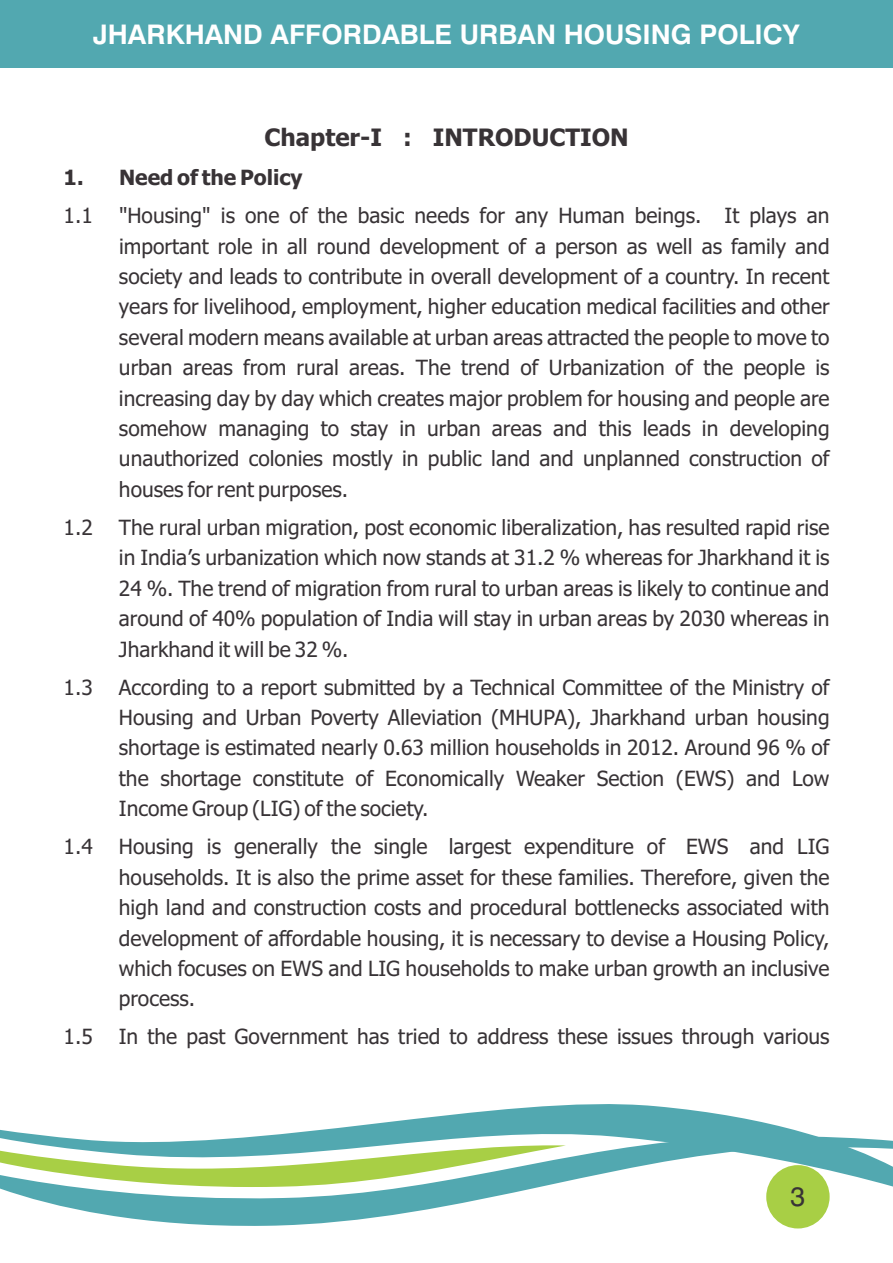
<style>
.page{position:relative;width:893px;height:1263px;background:#fff}
.page>*{position:absolute;margin:0;border:0;box-sizing:border-box;transform-origin:0 0}
.t1{font:700 27px "Swiss 721 BT";color:#fff}
.t2{font:27px "Swiss 721 BT";color:#383336}
.t3{font:700 24px "Tahoma";color:#383336}
.t4{font:21px/30.5px "Tahoma";color:#383336;text-align:justify}
.t5{font:700 21px "Tahoma";color:#383336}
</style>
<div class="page">
<svg style="left:0;top:1186px;width:893px;height:41px"></svg>
<svg style="left:0;top:1104px;width:893px;height:82px"></svg>
<div style="left:0;top:0;width:893px;height:68px;background:#52a8b0"></div>
<div style="left:766px;top:1165px;width:64px;height:63px;background:#a8cf45;border-radius:50%"></div>
<p class="t1" style="left:93px;top:23px;width:708px">JHARKHAND AFFORDABLE URBAN HOUSING POLICY</p>
<p class="t3" style="left:264px;top:128px;width:366px">Chapter-I : INTRODUCTION</p>
<p class="t5" style="left:64px;top:169px;width:240px">1. Need of the Policy</p>
<p class="t4" style="left:119px;top:202px;width:712px;text-indent:-55px">1.1 "Housing" is one of the basic needs for any Human beings. It plays an important role in all round development of a person as well as family and society and leads to contribute in overall development of a country. In recent years for livelihood, employment, higher education medical facilities and other several modern means available at urban areas attracted the people to move to urban areas from rural areas. The trend of Urbanization of the people is increasing day by day which creates major problem for housing and people are somehow managing to stay in urban areas and this leads in developing unauthorized colonies mostly in public land and unplanned construction of houses for rent purposes.</p>
<p class="t4" style="left:119px;top:514px;width:712px;text-indent:-55px">1.2 The rural urban migration, post economic liberalization, has resulted rapid rise in India’s urbanization which now stands at 31.2 % whereas for Jharkhand it is 24 %. The trend of migration from rural to urban areas is likely to continue and around of 40% population of India will stay in urban areas by 2030 whereas in Jharkhand it will be 32 %.</p>
<p class="t4" style="left:119px;top:673px;width:712px;text-indent:-55px">1.3 According to a report submitted by a Technical Committee of the Ministry of Housing and Urban Poverty Alleviation (MHUPA), Jharkhand urban housing shortage is estimated nearly 0.63 million households in 2012. Around 96 % of the shortage constitute of Economically Weaker Section (EWS) and Low Income Group (LIG) of the society.</p>
<p class="t4" style="left:119px;top:833px;width:712px;text-indent:-55px">1.4 Housing is generally the single largest expenditure of EWS and LIG households. It is also the prime asset for these families. Therefore, given the high land and construction costs and procedural bottlenecks associated with development of affordable housing, it is necessary to devise a Housing Policy, which focuses on EWS and LIG households to make urban growth an inclusive process.</p>
<p class="t4" style="left:64px;top:1023px;width:767px">1.5 In the past Government has tried to address these issues through various</p>
<p class="t2" style="left:790px;top:1185px;width:16px">3</p>
</div>
